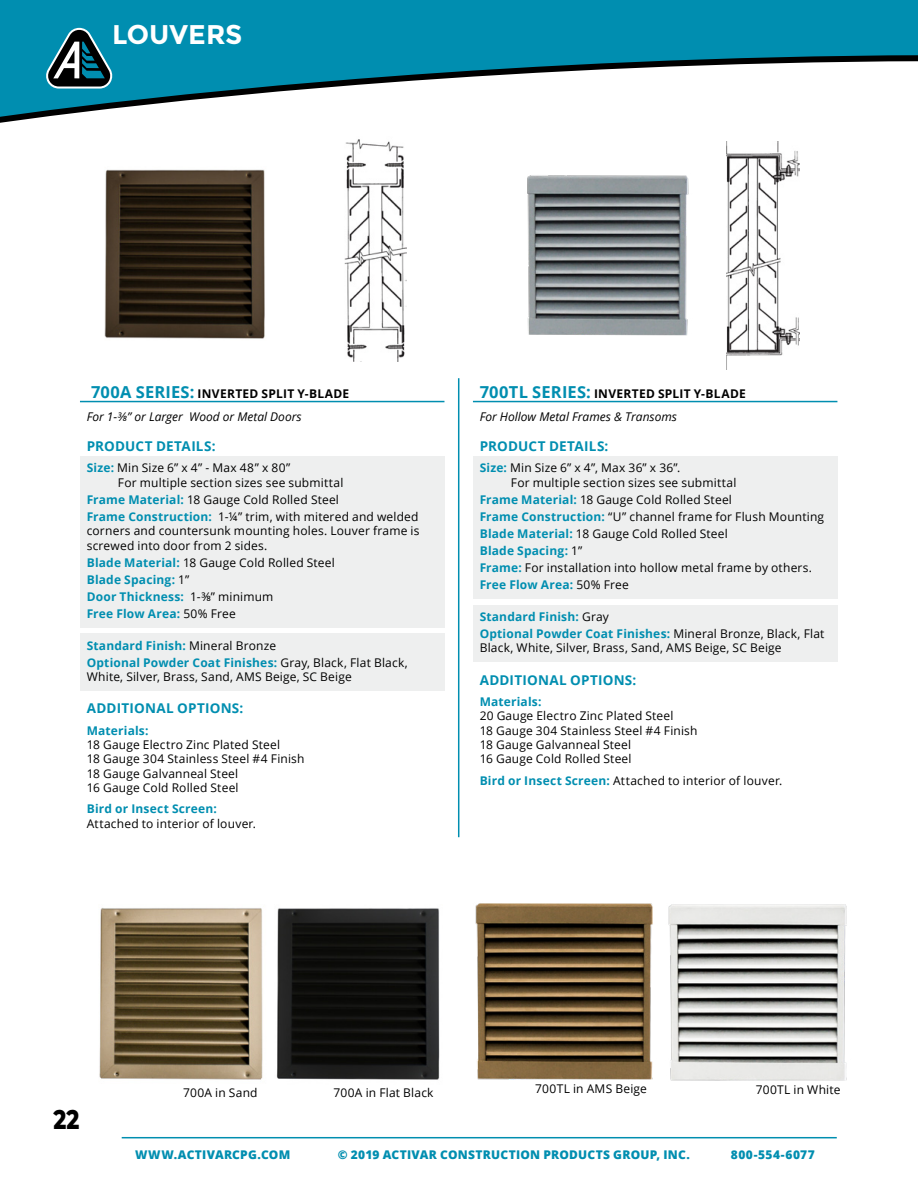
<style>
.page{position:relative;width:918px;height:1188px;background:#fff}
.page>*{position:absolute;margin:0;border:0;box-sizing:border-box;transform-origin:0 0}
.t1{font:700 27px "Montserrat";color:#fff}
.t2{font:800 27px "Montserrat";color:#000;scale:.8 1}
.t3{font:700 13.5px "Open Sans";letter-spacing:.015em;color:#008eb0}
.t4{font:12px/14.4px "Open Sans";letter-spacing:.015em;color:#000}
.t5{font:700 12px/17.1px "Open Sans";letter-spacing:.015em;color:#008eb0}
.t6{font:italic 12px/23.9px "Open Sans";color:#000}
.t7{font:800 12px "Open Sans";letter-spacing:.02em;color:#008eb0}
.s1{font-weight:700;font-style:normal;font-size:16.5px;color:#008eb0}
.s2{font-weight:700;font-style:normal}
.s3{font-weight:700;color:#008eb0}
.s4{font-weight:400;color:#000}
</style>
<div class="page">
<svg style="left:0;top:0;width:918px;height:119px;fill:#008eb0"></svg>
<hr style="left:122px;top:1137px;width:715px;height:1px;background:#008eb0">
<svg style="left:45px;top:28px;width:68px;height:61px;background:#2f6977"></svg>
<img style="left:276px;top:908px;width:164px;height:172px">
<hr style="left:80px;top:401px;width:364px;height:1px;background:#008eb0">
<div style="left:80px;top:456px;width:364px;height:40px;background:#eeefef"></div>
<div style="left:80px;top:488px;width:364px;height:25px;background:#eeefef"></div>
<div style="left:80px;top:505px;width:364px;height:54px;background:#eeefef"></div>
<div style="left:80px;top:551px;width:364px;height:25px;background:#eeefef"></div>
<div style="left:80px;top:568px;width:364px;height:26px;background:#eeefef"></div>
<div style="left:80px;top:585px;width:364px;height:26px;background:#eeefef"></div>
<div style="left:80px;top:602px;width:364px;height:26px;background:#eeefef"></div>
<div style="left:80px;top:634px;width:364px;height:25px;background:#eeefef"></div>
<div style="left:80px;top:651px;width:364px;height:40px;background:#eeefef"></div>
<img style="left:104px;top:169px;width:161px;height:170px">
<img style="left:344px;top:139px;width:62px;height:223px">
<hr style="left:473px;top:401px;width:364px;height:1px;background:#008eb0">
<div style="left:473px;top:456px;width:364px;height:40px;background:#eeefef"></div>
<div style="left:473px;top:488px;width:364px;height:25px;background:#eeefef"></div>
<div style="left:473px;top:505px;width:364px;height:26px;background:#eeefef"></div>
<div style="left:473px;top:522px;width:364px;height:26px;background:#eeefef"></div>
<div style="left:473px;top:539px;width:364px;height:26px;background:#eeefef"></div>
<div style="left:473px;top:556px;width:364px;height:26px;background:#eeefef"></div>
<div style="left:473px;top:573px;width:364px;height:26px;background:#eeefef"></div>
<div style="left:473px;top:605px;width:364px;height:25px;background:#eeefef"></div>
<div style="left:473px;top:622px;width:364px;height:40px;background:#eeefef"></div>
<img style="left:527px;top:175px;width:162px;height:161px">
<img style="left:726px;top:141px;width:74px;height:229px">
<hr style="left:458px;top:378px;width:1px;height:459px;background:#008eb0">
<img style="left:99px;top:908px;width:164px;height:172px">
<img style="left:475px;top:903px;width:178px;height:177px">
<img style="left:668px;top:904px;width:179px;height:177px">
<h1 class="t1" style="left:112px;top:18px;width:132px">LOUVERS</h1>
<p class="t6" style="left:87px;top:381px;width:264px;text-indent:4px"><span class="s1">700A SERIES:</span> <span class="s2">INVERTED SPLIT Y-BLADE<br></span>For 1-⅜” or Larger Wood or Metal Doors</p>
<p class="t3" style="left:87px;top:437px;width:130px">PRODUCT DETAILS:</p>
<p class="t4" style="left:118px;top:460px;width:227px;text-indent:-31px"><span class="s3">Size:</span> Min Size 6” x 4” - Max 48” x 80”<br>For multiple section sizes see submittal</p>
<p class="t4" style="left:87px;top:491px;width:333px;line-height:17.1px"><span class="s3">Frame Material:</span> 18 Gauge Cold Rolled Steel<br><span class="s3">Frame Construction:</span> 1-¼” trim, with mitered and welded</p>
<p class="t4" style="left:87px;top:523px;width:334px">corners and countersunk mounting holes. Louver frame is screwed into door from 2 sides.</p>
<p class="t5" style="left:87px;top:554px;width:250px">Blade Material: <span class="s4">18 Gauge Cold Rolled Steel<br></span>Blade Spacing: <span class="s4">1”<br></span>Door Thickness: <span class="s4">1-⅜” minimum<br></span>Free Flow Area: <span class="s4">50% Free</span></p>
<p class="t5" style="left:87px;top:636px;width:323px">Standard Finish: <span class="s4">Mineral Bronze<br></span>Optional Powder Coat Finishes: <span class="s4">Gray, Black, Flat Black,</span></p>
<p class="t4" style="left:87px;top:669px;width:267px">White, Silver, Brass, Sand, AMS Beige, SC Beige</p>
<p class="t3" style="left:87px;top:699px;width:158px">ADDITIONAL OPTIONS:</p>
<p class="t5" style="left:87px;top:721px;width:63px">Materials:</p>
<p class="t4" style="left:87px;top:737px;width:219px">18 Gauge Electro Zinc Plated Steel<br>18 Gauge 304 Stainless Steel #4 Finish<br>18 Gauge Galvanneal Steel<br>16 Gauge Cold Rolled Steel</p>
<p class="t5" style="left:87px;top:800px;width:132px">Bird or Insect Screen:</p>
<p class="t4" style="left:87px;top:816px;width:171px">Attached to interior of louver.</p>
<p class="t6" style="left:480px;top:381px;width:268px"><span class="s1">700TL SERIES:</span> <span class="s2">INVERTED SPLIT Y-BLADE<br></span>For Hollow Metal Frames &amp; Transoms</p>
<p class="t3" style="left:480px;top:437px;width:130px">PRODUCT DETAILS:</p>
<p class="t4" style="left:511px;top:460px;width:227px;text-indent:-31px"><span class="s3">Size:</span> Min Size 6” x 4”, Max 36” x 36”.<br>For multiple section sizes see submittal</p>
<p class="t4" style="left:480px;top:491px;width:346px;line-height:17.1px"><span class="s3">Frame Material:</span> 18 Gauge Cold Rolled Steel<br><span class="s3">Frame Construction:</span> “U” channel frame for Flush Mounting <span class="s3">Blade Material:</span> 18 Gauge Cold Rolled Steel<br><span class="s3">Blade Spacing:</span> 1”<br><span class="s3">Frame:</span> For installation into hollow metal frame by others.<br><span class="s3">Free Flow Area:</span> 50% Free</p>
<p class="t5" style="left:480px;top:608px;width:346px">Standard Finish: <span class="s4">Gray<br></span>Optional Powder Coat Finishes: <span class="s4">Mineral Bronze, Black, Flat</span></p>
<p class="t4" style="left:480px;top:640px;width:303px">Black, White, Silver, Brass, Sand, AMS Beige, SC Beige</p>
<p class="t3" style="left:480px;top:670px;width:158px">ADDITIONAL OPTIONS:</p>
<p class="t5" style="left:480px;top:693px;width:63px">Materials:</p>
<p class="t4" style="left:480px;top:708px;width:219px">20 Gauge Electro Zinc Plated Steel<br>18 Gauge 304 Stainless Steel #4 Finish<br>18 Gauge Galvanneal Steel<br>16 Gauge Cold Rolled Steel</p>
<p class="t4" style="left:480px;top:773px;width:304px"><span class="s3">Bird or Insect Screen:</span> Attached to interior of louver.</p>
<h1 class="t2" style="left:53px;top:1100px;width:34px">22</h1>
<p class="t4" style="left:183px;top:1085px;width:76px">700A in Sand</p>
<p class="t4" style="left:334px;top:1085px;width:101px">700A in Flat Black</p>
<p class="t4" style="left:535px;top:1082px;width:113px">700TL in AMS Beige</p>
<p class="t4" style="left:756px;top:1082px;width:86px">700TL in White</p>
<p class="t7" style="left:135px;top:1145px;width:157px">WWW.ACTIVARCPG.COM</p>
<p class="t7" style="left:338px;top:1145px;width:354px">© 2019 ACTIVAR CONSTRUCTION PRODUCTS GROUP, INC.</p>
<p class="t7" style="left:731px;top:1145px;width:85px">800-554-6077</p>
</div>
